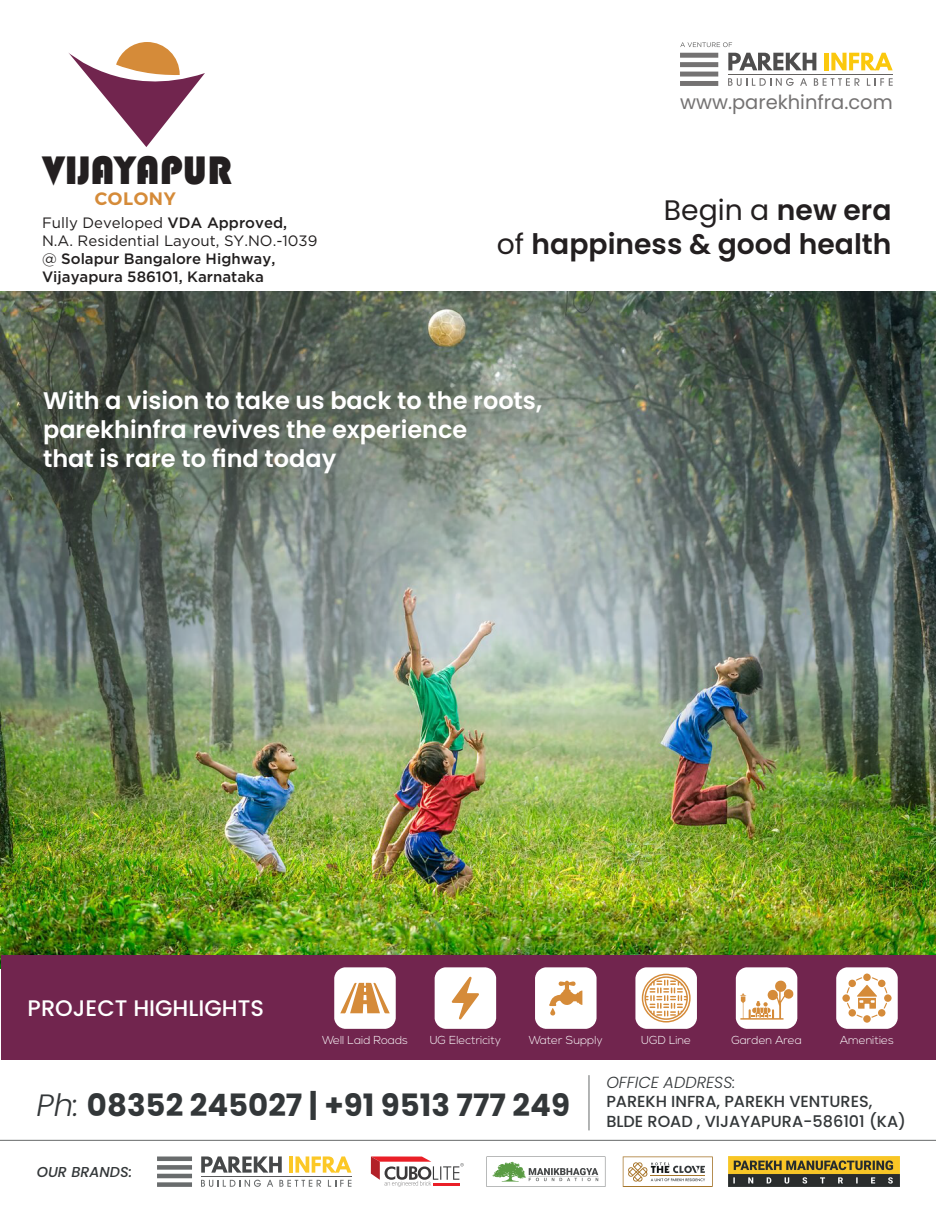
<style>
.page{position:relative;width:936px;height:1212px;background:#fff}
.page>*{position:absolute;margin:0;border:0;box-sizing:border-box;transform-origin:0 0}
.t1{font:40.95px "Bauhaus 93";color:#231f20}
.t2{font:700 30.75px "Poppins";color:#333739}
.t3{font:600 28.2px/33.9px "Poppins";color:#231f20;text-align:right}
.t4{font:600 24px/28.8px "Poppins";color:#fff}
.t5{font:500 22.5px "Poppins";color:#fff}
.t6{font:19.5px "Poppins";color:#747272}
.t7{font:600 18px "Montserrat";letter-spacing:.04em;color:#d58b39}
.t8{font:500 16.05px/19.2px "Poppins";color:#333739}
.t9{font:italic 300 16.05px "Poppins";color:#333739}
.t10{font:500 15px/18px "Gotham";color:#211e1e}
.t11{font:italic 500 14.4px "Poppins";color:#333739}
.t12{font:300 11.55px "Nexa";color:#fff}
.s1{font-weight:400}
.s2{font-weight:300;font-style:italic}
</style>
<div class="page">
<svg style="left:680px;top:42px;width:52px;height:5px"></svg>
<svg style="left:680px;top:53px;width:38px;height:33px"></svg>
<svg style="left:728px;top:53px;width:88px;height:17px"></svg>
<hr style="left:824px;top:53px;width:4px;height:17px;background:#fbc80d">
<svg style="left:831px;top:53px;width:61px;height:17px"></svg>
<hr style="left:728px;top:74px;width:164px;height:1px;background:#64615f">
<svg style="left:728px;top:78px;width:65px;height:8px"></svg>
<svg style="left:800px;top:78px;width:7px;height:8px"></svg>
<svg style="left:813px;top:78px;width:46px;height:8px"></svg>
<svg style="left:866px;top:78px;width:26px;height:8px"></svg>
<img style="left:0;top:292px;width:935px;height:676px">
<hr style="left:0;top:1140px;width:935px;height:1px;background:#676a6a">
<svg style="left:157px;top:1156px;width:35px;height:31px"></svg>
<svg style="left:201px;top:1156px;width:81px;height:16px"></svg>
<hr style="left:289px;top:1156px;width:4px;height:16px;background:#fcc826">
<svg style="left:295px;top:1156px;width:56px;height:16px"></svg>
<hr style="left:201px;top:1176px;width:150px;height:1px;background:#5a5a5b">
<svg style="left:201px;top:1179px;width:60px;height:8px"></svg>
<svg style="left:267px;top:1180px;width:6px;height:7px"></svg>
<svg style="left:279px;top:1180px;width:42px;height:7px"></svg>
<svg style="left:328px;top:1180px;width:23px;height:7px"></svg>
<svg style="left:371px;top:1156px;width:92px;height:31px"></svg>
<svg style="left:486px;top:1156px;width:119px;height:31px"></svg>
<svg style="left:622px;top:1156px;width:90px;height:31px"></svg>
<img style="left:728px;top:1156px;width:171px;height:31px">
<hr style="left:588px;top:1075px;width:1px;height:55px;background:#676a6a">
<svg style="left:69px;top:42px;width:136px;height:105px"></svg>
<div style="left:1px;top:955px;width:934px;height:105px;background:#71254e"></div>
<svg style="left:434px;top:967px;width:62px;height:62px;background:#f3e8e1"></svg>
<svg style="left:334px;top:967px;width:62px;height:62px;background:#efdccd"></svg>
<svg style="left:535px;top:967px;width:61px;height:62px;background:#f4e9e1"></svg>
<svg style="left:735px;top:967px;width:62px;height:62px;background:#f1e1d6"></svg>
<svg style="left:635px;top:967px;width:62px;height:62px;background:#efdccd"></svg>
<svg style="left:836px;top:967px;width:61px;height:62px;background:#f1e1d4"></svg>
<h1 class="t1" style="left:43px;top:147px;width:190px">VIJAYAPUR</h1>
<p class="t10" style="left:42px;top:213px;width:277px"><span class="s1">Fully Developed</span> VDA Approved,<br><span class="s1">N.A. Residential Layout, SY.NO.-1039 @</span> Solapur Bangalore Highway,<br>Vijayapura 586101, Karnataka</p>
<p class="t7" style="left:95px;top:187px;width:83px">COLONY</p>
<h3 class="t6" style="left:680px;top:91px;width:214px">www.parekhinfra.com</h3>
<h3 class="t3" style="left:496px;top:193px;width:396px"><span class="s1">Begin a</span> new era<br><span class="s1">of</span> happiness &amp; good health</h3>
<h3 class="t4" style="left:43px;top:387px;width:500px">With a vision to take us back to the roots, parekhinfra revives the experience<br>that is rare to find today</h3>
<h3 class="t5" style="left:28px;top:994px;width:238px">PROJECT HIGHLIGHTS</h3>
<p class="t12" style="left:322px;top:1034px;width:87px">Well Laid Roads</p>
<p class="t12" style="left:429px;top:1034px;width:73px">UG Electricity</p>
<p class="t12" style="left:529px;top:1034px;width:75px">Water Supply</p>
<p class="t12" style="left:641px;top:1034px;width:51px">UGD Line</p>
<p class="t12" style="left:731px;top:1034px;width:72px">Garden Area</p>
<p class="t12" style="left:840px;top:1034px;width:55px">Amenities</p>
<h2 class="t2" style="left:36px;top:1087px;width:535px"><span class="s2">Ph:</span> 08352 245027 | +91 9513 777 249</h2>
<p class="t11" style="left:37px;top:1163px;width:97px">OUR BRANDS:</p>
<p class="t9" style="left:606px;top:1073px;width:130px">OFFICE ADDRESS:</p>
<p class="t8" style="left:606px;top:1092px;width:301px">PAREKH INFRA, PAREKH VENTURES,<br>BLDE ROAD , VIJAYAPURA-586101 (KA)</p>
</div>
